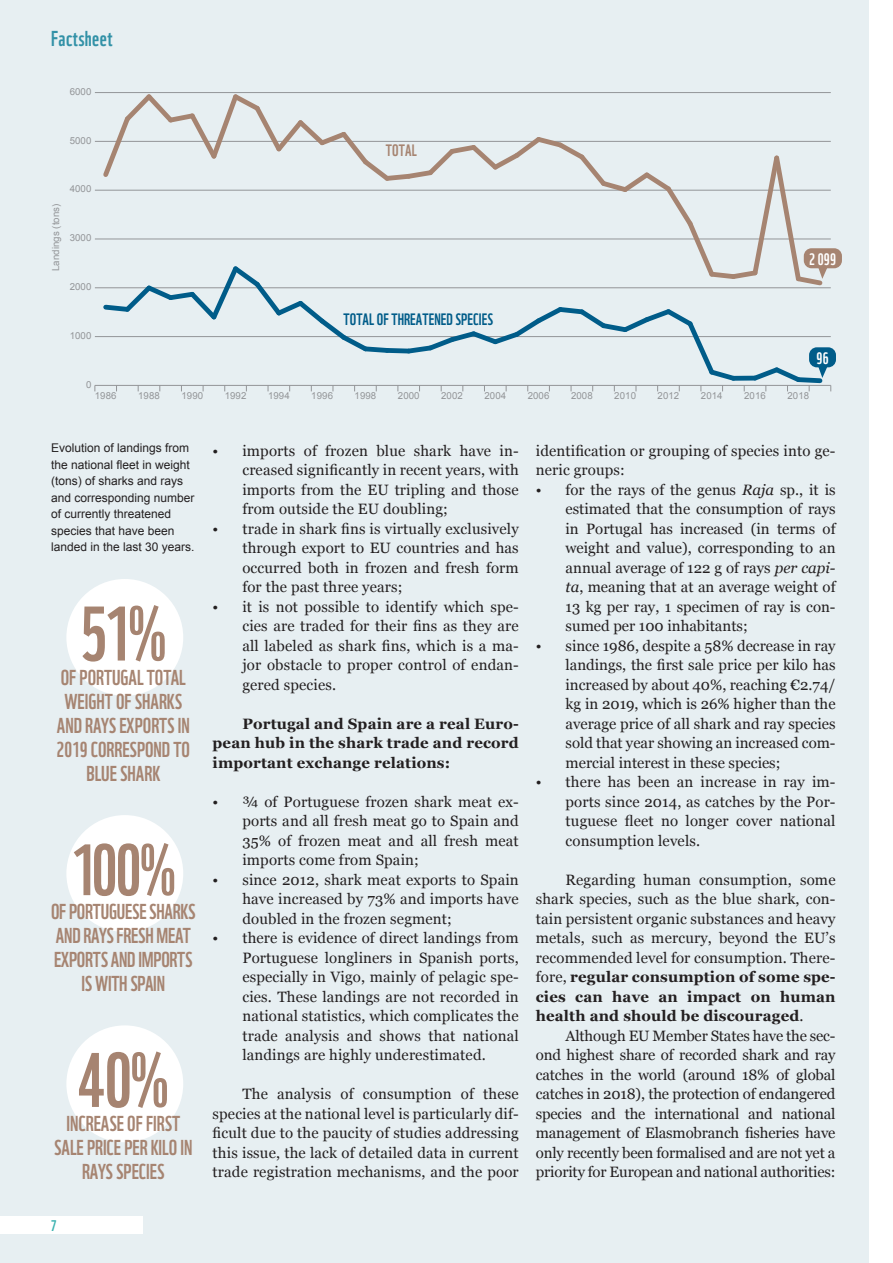
<style>
.page{position:relative;width:893px;height:1263px;background:#fff}
.page>*{position:absolute;margin:0;border:0;box-sizing:border-box;transform-origin:0 0}
.t1{font:75px "WWF";color:#a68471}
.t2{font:70.5px "WWF";color:#a68471}
.t3{font:21px/24px "WWF";color:#a68471;text-align:center}
.t4{font:21px "WWF";letter-spacing:.02em;color:#3291a7}
.t5{font:16.05px "WWF";letter-spacing:.005em;color:#005c89}
.t6{font:16.05px "WWF";color:#fff}
.t7{font:16.05px "WWF";letter-spacing:.01em;color:#a68471}
.t8{font:15px/19.5px "Georgia";letter-spacing:.01em;color:#231f20;text-align:justify}
.t9{font:700 15px/19.5px "Georgia";letter-spacing:.01em;color:#231f20;text-align:justify}
.t10{font:15px "WWF";color:#38b1af}
.t11{font:12px/16.5px "Arial";color:#231f20}
.t12{font:9.6px "Arial";letter-spacing:.01em;color:#939598}
.s1{font-style:italic}
.s2{font-weight:700}
</style>
<div class="page">
<div style="left:0;top:0;width:868px;height:1263px;background:#e7eff2"></div>
<div style="left:0;top:1217px;width:142px;height:17px;background:#fff"></div>
<div style="left:804px;top:248px;width:38px;height:20px;background:#a68471;border-radius:8px"></div>
<div style="left:809px;top:347px;width:27px;height:20px;background:#005c89;border-radius:8px"></div>
<svg style="left:95px;top:92px;width:736px;height:299px"></svg>
<div style="left:66px;top:579px;width:117px;height:117px;background:#fff;border-radius:50%"></div>
<div style="left:66px;top:1025px;width:117px;height:117px;background:#fff;border-radius:50%"></div>
<div style="left:66px;top:815px;width:117px;height:117px;background:#fff;border-radius:50%"></div>
<h3 class="t4" style="left:51px;top:22px;width:63px">Factsheet</h3>
<p class="t12" style="left:70px;top:85px;width:23px">6000</p>
<p class="t12" style="left:70px;top:134px;width:23px">5000</p>
<p class="t7" style="left:386px;top:138px;width:33px">TOTAL</p>
<p class="t12" style="left:50px;top:271px;width:69px;rotate:-90deg">Landings (tons)</p>
<p class="t12" style="left:70px;top:183px;width:23px">4000</p>
<p class="t12" style="left:70px;top:232px;width:23px">3000</p>
<p class="t12" style="left:70px;top:280px;width:23px">2000</p>
<p class="t6" style="left:809px;top:246px;width:28px">2 099</p>
<p class="t12" style="left:70px;top:329px;width:23px">1000</p>
<p class="t12" style="left:86px;top:378px;width:7px">0</p>
<p class="t5" style="left:344px;top:306px;width:151px">TOTAL OF THREATENED SPECIES</p>
<p class="t12" style="left:95px;top:390px;width:23px">1986</p>
<p class="t12" style="left:138px;top:390px;width:23px">1988</p>
<p class="t12" style="left:181px;top:390px;width:23px">1990</p>
<p class="t12" style="left:225px;top:390px;width:23px">1992</p>
<p class="t12" style="left:268px;top:390px;width:23px">1994</p>
<p class="t12" style="left:311px;top:390px;width:23px">1996</p>
<p class="t12" style="left:355px;top:390px;width:23px">1998</p>
<p class="t12" style="left:398px;top:390px;width:23px">2000</p>
<p class="t12" style="left:441px;top:390px;width:23px">2002</p>
<p class="t12" style="left:484px;top:390px;width:23px">2004</p>
<p class="t12" style="left:528px;top:390px;width:23px">2006</p>
<p class="t12" style="left:571px;top:390px;width:23px">2008</p>
<p class="t12" style="left:614px;top:390px;width:23px">2010</p>
<p class="t12" style="left:658px;top:390px;width:23px">2012</p>
<p class="t12" style="left:701px;top:390px;width:23px">2014</p>
<p class="t12" style="left:744px;top:390px;width:23px">2016</p>
<p class="t12" style="left:787px;top:390px;width:23px">2018</p>
<p class="t6" style="left:817px;top:345px;width:14px">96</p>
<p class="t11" style="left:51px;top:440px;width:145px">Evolution of landings from the national fleet in weight (tons) of sharks and rays and corresponding number of currently threatened species that have been landed in the last 30 years.</p>
<h1 class="t1" style="left:80px;top:575px;width:89px">51%</h1>
<h3 class="t3" style="left:57px;top:663px;width:135px">OF PORTUGAL TOTAL<br>WEIGHT OF SHARKS<br>AND RAYS EXPORTS IN<br>2019 CORRESPOND TO<br>BLUE SHARK</h3>
<h2 class="t2" style="left:70px;top:815px;width:107px">100%</h2>
<h3 class="t3" style="left:51px;top:897px;width:146px">OF PORTUGUESE SHARKS<br>AND RAYS FRESH MEAT<br>EXPORTS AND IMPORTS<br>IS WITH SPAIN</h3>
<h1 class="t1" style="left:77px;top:1021px;width:93px">40%</h1>
<h3 class="t3" style="left:54px;top:1109px;width:140px">INCREASE OF FIRST<br>SALE PRICE PER KILO IN<br>RAYS SPECIES</h3>
<p class="t10" style="left:51px;top:1214px;width:7px">7</p>
<p class="t8" style="left:242px;top:440px;width:278px;text-indent:-30px">• imports of frozen blue shark have in&shy;creased significantly in recent years, with imports from the EU tripling and those from outside the EU doubling;</p>
<p class="t8" style="left:242px;top:518px;width:278px;text-indent:-30px">• trade in shark fins is virtually exclusively through export to EU countries and has occurred both in frozen and fresh form for the past three years;</p>
<p class="t8" style="left:242px;top:596px;width:278px;text-indent:-30px">• it is not possible to identify which spe&shy;cies are traded for their fins as they are all labeled as shark fins, which is a ma&shy;jor obstacle to proper control of endan&shy;gered species.</p>
<p class="t9" style="left:213px;top:713px;width:308px;text-indent:30px">Portugal and Spain are a real Euro&shy;pean hub in the shark trade and record important exchange relations:</p>
<p class="t8" style="left:242px;top:791px;width:278px;text-indent:-30px">• ¾ of Portuguese frozen shark meat ex&shy;ports and all fresh meat go to Spain and 35% of frozen meat and all fresh meat imports come from Spain;</p>
<p class="t8" style="left:242px;top:869px;width:278px;text-indent:-30px">• since 2012, shark meat exports to Spain have increased by 73% and imports have doubled in the frozen segment;</p>
<p class="t8" style="left:242px;top:928px;width:278px;text-indent:-30px">• there is evidence of direct landings from Portuguese longliners in Spanish ports, especially in Vigo, mainly of pelagic spe&shy;cies. These landings are not recorded in national statistics, which complicates the trade analysis and shows that national landings are highly underestimated.</p>
<p class="t8" style="left:213px;top:1084px;width:308px;text-indent:30px">The analysis of consumption of these species at the national level is particularly dif&shy;ficult due to the paucity of studies addressing this issue, the lack of detailed data in current trade registration mechanisms, and the poor</p>
<p class="t8" style="left:536px;top:440px;width:301px">identification or grouping of species into ge&shy;neric groups:</p>
<p class="t8" style="left:566px;top:479px;width:272px;text-indent:-30px">• for the rays of the genus <span class="s1">Raja</span> sp., it is estimated that the consumption of rays in Portugal has increased (in terms of weight and value), corresponding to an annual average of 122 g of rays <span class="s1">per capi&shy;ta</span>, meaning that at an average weight of 13 kg per ray, 1 specimen of ray is con&shy;sumed per 100 inhabitants;</p>
<p class="t8" style="left:566px;top:635px;width:272px;text-indent:-30px">• since 1986, despite a 58% decrease in ray landings, the first sale price per kilo has increased by about 40%, reaching €2.74/ kg in 2019, which is 26% higher than the average price of all shark and ray species sold that year showing an increased com&shy;mercial interest in these species;</p>
<p class="t8" style="left:566px;top:772px;width:272px;text-indent:-30px">• there has been an increase in ray im&shy;ports since 2014, as catches by the Por&shy;tuguese fleet no longer cover national consumption levels.</p>
<p class="t8" style="left:536px;top:869px;width:301px;text-indent:30px">Regarding human consumption, some shark species, such as the blue shark, con&shy;tain persistent organic substances and heavy metals, such as mercury, beyond the EU’s recommended level for consumption. There&shy;fore, <span class="s2">regular consumption of some spe&shy;cies can have an impact on human health and should be discouraged</span>.</p>
<p class="t8" style="left:536px;top:1025px;width:301px;text-indent:30px">Although EU Member States have the sec&shy;ond highest share of recorded shark and ray catches in the world (around 18% of global catches in 2018), the protection of endangered species and the international and national management of Elasmobranch fisheries have only recently been formalised and are not yet a priority for European and national authorities:</p>
</div>
